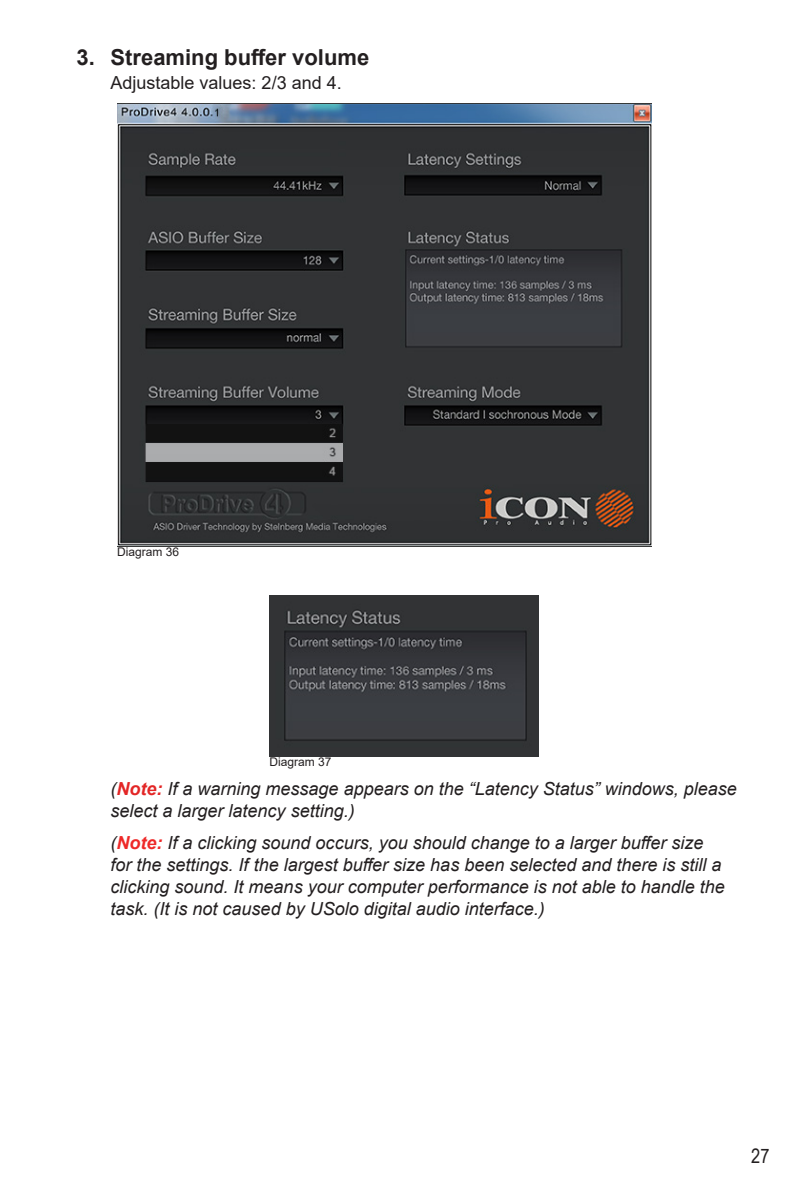
<style>
.page{position:relative;width:808px;height:1191px;background:#fff}
.page>*{position:absolute;margin:0;border:0;box-sizing:border-box;transform-origin:0 0}
.t1{font:700 22px "Arial";color:#231f20}
.t2{font:20px "Arial Narrow";color:#231f20}
.t3{font:italic 18px/22px "Arial";color:#231f20}
.t4{font:18px "Arial";color:#231f20}
.t5{font:12px "Arial";color:#231f20}
.s1{font-weight:700;color:#e32626}
.s2{font-weight:700;color:#ee2928}
</style>
<div class="page">
<img style="left:117px;top:103px;width:534px;height:443px">
<img style="left:270px;top:595px;width:268px;height:161px">
<p class="t1" style="left:77px;top:41px;width:294px">3. Streaming buffer volume</p>
<p class="t4" style="left:111px;top:70px;width:233px">Adjustable values: 2/3 and 4.</p>
<p class="t5" style="left:117px;top:544px;width:64px">Diagram 36</p>
<p class="t5" style="left:270px;top:753px;width:64px">Diagram 37</p>
<p class="t3" style="left:111px;top:777px;width:628px">(<span class="s1">Note:</span> If a warning message appears on the “Latency Status” windows, please select a larger latency setting.)</p>
<p class="t3" style="left:111px;top:832px;width:616px">(<span class="s2">Note:</span> If a clicking sound occurs, you should change to a larger buffer size for the settings. If the largest buffer size has been selected and there is still a clicking sound. It means your computer performance is not able to handle the task. (It is not caused by USolo digital audio interface.)</p>
<p class="t2" style="left:751px;top:1141px;width:20px">27</p>
</div>
